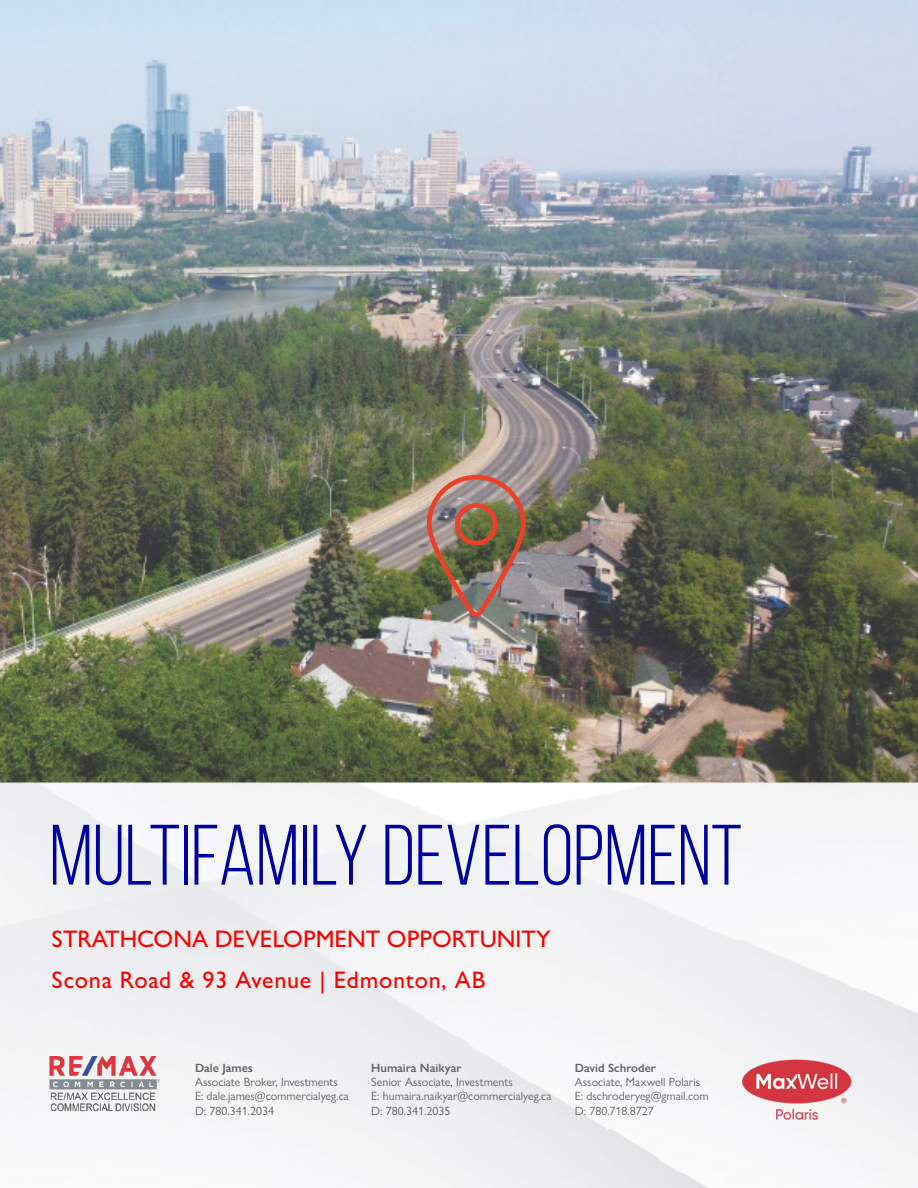
<style>
.page{position:relative;width:918px;height:1188px;background:#fff}
.page>*{position:absolute;margin:0;border:0;box-sizing:border-box;transform-origin:0 0}
.t1{font:85.5px "Bebas Neue";color:#0000a0}
.t2{font:500 24px/40.5px "Gill Sans Nova";color:#f00}
.t3{font:12px/14.4px "Gill Sans Nova";color:#626366}
.t4{font:600 12px "Gill Sans Nova";color:#626366}
</style>
<div class="page">
<img style="left:0;top:784px;width:918px;height:404px">
<img style="left:49px;top:1057px;width:110px;height:62px">
<img style="left:0;top:0;width:918px;height:784px">
<img style="left:742px;top:1058px;width:109px;height:62px">
<img style="left:427px;top:475px;width:99px;height:142px">
<h1 class="t1" style="left:50px;top:809px;width:694px">MULTIFAMILY DEVELOPMENT</h1>
<h2 class="t2" style="left:52px;top:919px;width:500px">STRATHCONA DEVELOPMENT OPPORTUNITY<br>Scona Road &amp; 93 Avenue | Edmonton, AB</h2>
<p class="t4" style="left:195px;top:1060px;width:59px">Dale James</p>
<p class="t3" style="left:195px;top:1074px;width:155px">Associate Broker, Investments<br>E: dale.james@commercialyeg.ca<br>D: 780.341.2034</p>
<p class="t4" style="left:371px;top:1060px;width:92px">Humaira Naikyar</p>
<p class="t3" style="left:371px;top:1074px;width:182px">Senior Associate, Investments<br>E: humaira.naikyar@commercialyeg.ca<br>D: 780.341.2035</p>
<p class="t4" style="left:575px;top:1060px;width:83px">David Schroder</p>
<p class="t3" style="left:575px;top:1074px;width:136px">Associate, Maxwell Polaris<br>E: dschroderyeg@gmail.com<br>D: 780.718.8727</p>
</div>
